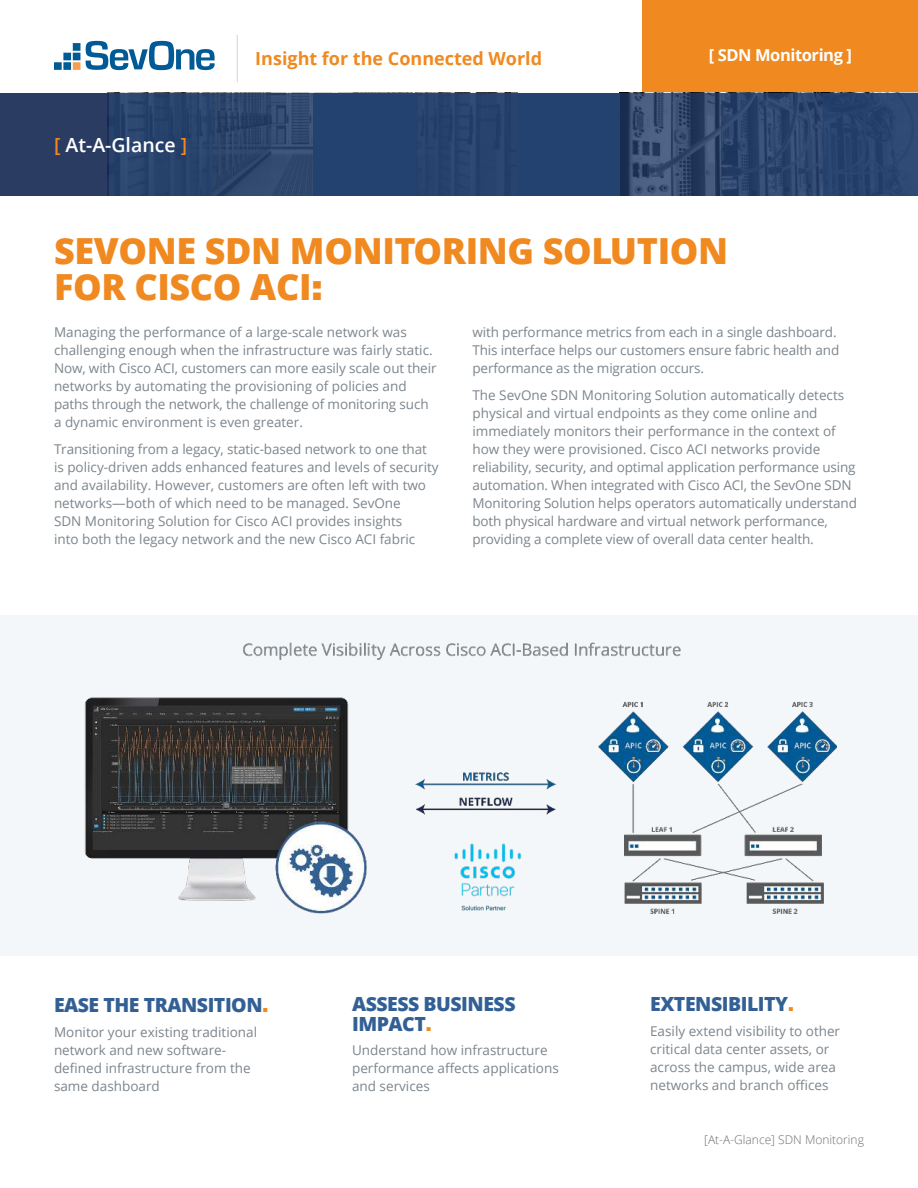
<style>
.page{position:relative;width:918px;height:1188px;background:#fff}
.page>*{position:absolute;margin:0;border:0;box-sizing:border-box;transform-origin:0 0}
.t1{font:800 36px/36px "Open Sans";letter-spacing:-.01em;color:#f08920}
.t2{font:800 19.5px/19.5px "Open Sans";letter-spacing:-.025em;color:#336094}
.t3{font:600 19.5px "Open Sans";color:#fff}
.t4{font:700 18px "Open Sans";color:#f08920}
.t5{font:700 16.5px "Open Sans";letter-spacing:-.025em;color:#fff}
.t6{font:13.5px/18px "Open Sans";color:#7c858c}
.t7{font:300 12px "Open Sans";color:#6d6e70}
.s1{color:#f08920}
.s2{font-family:"Helvetica";font-weight:900}
.s3{font-family:"Helvetica";font-weight:900;color:#f08920}
.s4{font-family:"Helvetica Neue";font-weight:900;color:#f08920}
</style>
<div class="page">
<div style="left:642px;top:0;width:276px;height:93px;background:#f08920"></div>
<svg style="left:86px;top:41px;width:129px;height:29px"></svg>
<svg style="left:54px;top:43px;width:26px;height:27px"></svg>
<hr style="left:237px;top:35px;width:1px;height:47px;background:#c8d5e2">
<svg style="left:0;top:93px;width:918px;height:102px;background:#29436c"></svg>
<div style="left:0;top:615px;width:918px;height:341px;background:#f4f7f9"></div>
<img style="left:84px;top:642px;width:752px;height:272px">
<img style="left:451px;top:842px;width:74px;height:72px">
<h2 class="t3" style="left:54px;top:137px;width:135px"><span class="s1">[</span> At-A-Glance <span class="s1">]</span></h2>
<h3 class="t4" style="left:255px;top:51px;width:288px">Insight for the Connected World</h3>
<p class="t5" style="left:709px;top:49px;width:145px">[ SDN Monitoring ]</p>
<h1 class="t1" style="left:54px;top:236px;width:676px">SEVONE SDN MONITORING SOLUTION<br>FOR CISCO ACI<span class="s2">:</span></h1>
<p class="t6" style="left:54px;top:325px;width:384px">Managing the performance of a large-scale network was challenging enough when the infrastructure was fairly static.<br>Now, with Cisco ACI, customers can more easily scale out their networks by automating the provisioning of policies and paths through the network, the challenge of monitoring such a dynamic environment is even greater.</p>
<p class="t6" style="left:54px;top:441px;width:386px">Transitioning from a legacy, static-based network to one that is policy-driven adds enhanced features and levels of security and availability. However, customers are often left with two networks—both of which need to be managed. SevOne<br>SDN Monitoring Solution for Cisco ACI provides insights<br>into both the legacy network and the new Cisco ACI fabric</p>
<p class="t6" style="left:472px;top:325px;width:368px">with performance metrics from each in a single dashboard.<br>This interface helps our customers ensure fabric health and performance as the migration occurs.</p>
<p class="t6" style="left:472px;top:387px;width:386px">The SevOne SDN Monitoring Solution automatically detects physical and virtual endpoints as they come online and immediately monitors their performance in the context of how they were provisioned. Cisco ACI networks provide reliability, security, and optimal application performance using automation. When integrated with Cisco ACI, the SevOne SDN Monitoring Solution helps operators automatically understand both physical hardware and virtual network performance, providing a complete view of overall data center health.</p>
<h2 class="t2" style="left:54px;top:997px;width:216px">EASE THE TRANSITION<span class="s3">.</span></h2>
<p class="t6" style="left:54px;top:1024px;width:205px">Monitor your existing traditional network and new software&shy;defined infrastructure from the same dashboard</p>
<h2 class="t2" style="left:352px;top:996px;width:165px">ASSESS BUSINESS<br>IMPACT<span class="s4">.</span></h2>
<p class="t6" style="left:352px;top:1043px;width:208px">Understand how infrastructure performance affects applications and services</p>
<h2 class="t2" style="left:650px;top:996px;width:146px">EXTENSIBILITY<span class="s4">.</span></h2>
<p class="t6" style="left:650px;top:1023px;width:192px">Easily extend visibility to other critical data center assets, or across the campus, wide area networks and branch offices</p>
<p class="t7" style="left:704px;top:1135px;width:161px">[At-A-Glance] SDN Monitoring</p>
</div>
